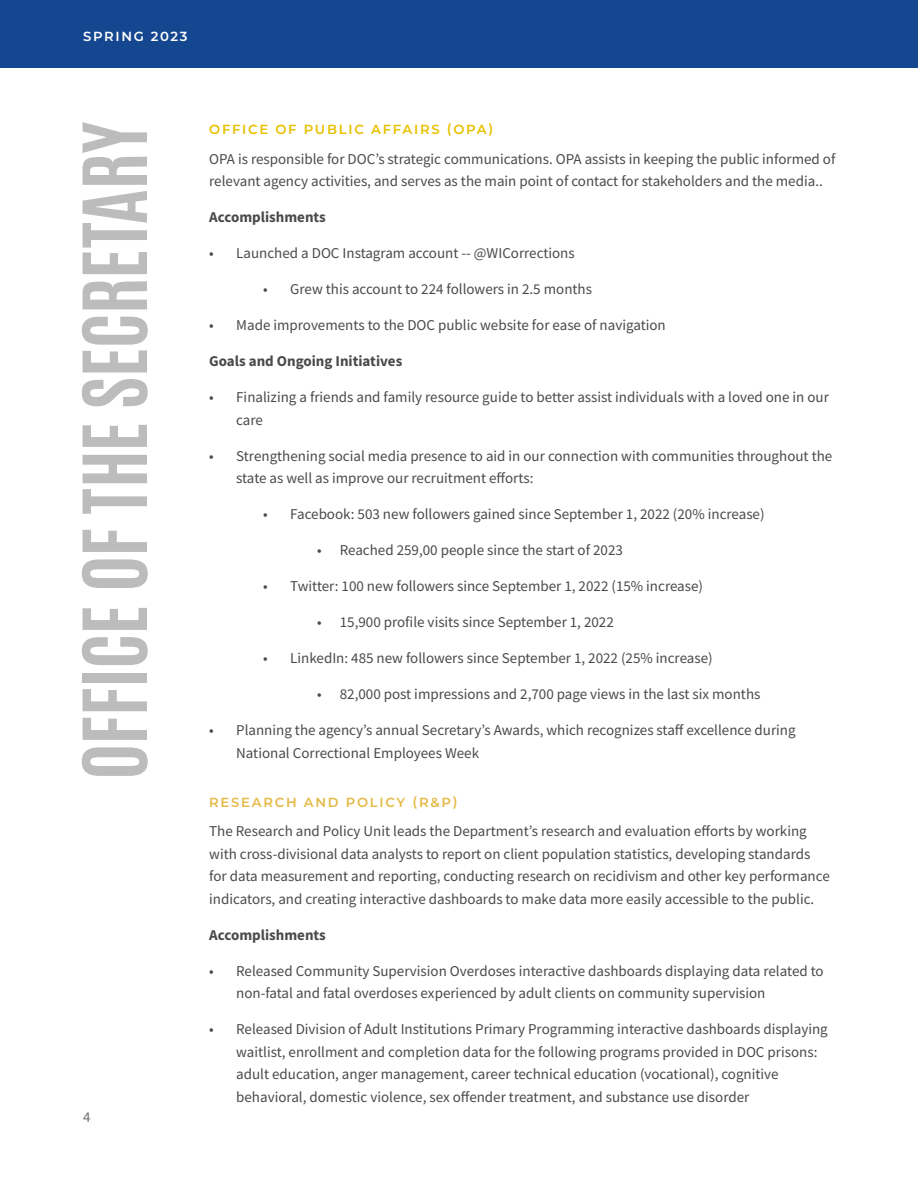
<style>
.page{position:relative;width:918px;height:1188px;background:#fff}
.page>*{position:absolute;margin:0;border:0;box-sizing:border-box;transform-origin:0 0}
.t1{font:700 75px "Antonio";letter-spacing:-.01em;color:#bcbcbc}
.SMALL_BODY_-_DARK{font:15px/22.5px "Source Sans Pro";color:#4a4a4a}
.ACCOMPLISHMENTS_GOAL{font:700 15px "Source Sans Pro";color:#4a4a4a}
.SMALL_BODY_-_DARK-2{font:15px "Source Sans Pro";color:#707070}
.Paragraph_Style_3{font:600 13.2px "Montserrat";letter-spacing:.13em;color:#e8c100}
.Paragraph_Style_3-2{font:600 13.2px "Montserrat";letter-spacing:.13em;color:#e5ba48}
.Header_2{font:600 13.2px "Montserrat";letter-spacing:.125em;color:#fff}
</style>
<div class="page">
<div style="left:0;top:0;width:918px;height:68px;background:#154791"></div>
<p class="Header_2" style="left:83px;top:26px;width:106px">SPRING 2023</p>
<p class="t1" style="left:62px;top:780px;width:660px;rotate:-90deg">OFFICE OF THE SECRETARY</p>
<p class="SMALL_BODY_-_DARK-2" style="left:83px;top:1108px;width:9px">4</p>
<p class="Paragraph_Style_3" style="left:209px;top:120px;width:286px">OFFICE OF PUBLIC AFFAIRS (OPA)</p>
<p class="SMALL_BODY_-_DARK" style="left:209px;top:147px;width:628px">OPA is responsible for DOC’s strategic communications. OPA assists in keeping the public informed of relevant agency activities, and serves as the main point of contact for stakeholders and the media..</p>
<p class="ACCOMPLISHMENTS_GOAL" style="left:209px;top:207px;width:118px">Accomplishments</p>
<p class="SMALL_BODY_-_DARK" style="left:209px;top:242px;width:367px">• Launched a DOC Instagram account -- @WICorrections</p>
<p class="SMALL_BODY_-_DARK" style="left:263px;top:278px;width:330px">• Grew this account to 224 followers in 2.5 months</p>
<p class="SMALL_BODY_-_DARK" style="left:209px;top:314px;width:458px">• Made improvements to the DOC public website for ease of navigation</p>
<p class="ACCOMPLISHMENTS_GOAL" style="left:209px;top:351px;width:195px">Goals and Ongoing Initiatives</p>
<p class="SMALL_BODY_-_DARK" style="left:236px;top:386px;width:594px;text-indent:-27px">• Finalizing a friends and family resource guide to better assist individuals with a loved one in our care</p>
<p class="SMALL_BODY_-_DARK" style="left:236px;top:444px;width:598px;text-indent:-27px">• Strengthening social media presence to aid in our connection with communities throughout the state as well as improve our recruitment efforts:</p>
<p class="SMALL_BODY_-_DARK" style="left:263px;top:503px;width:503px">• Facebook: 503 new followers gained since September 1, 2022 (20% increase)</p>
<p class="SMALL_BODY_-_DARK" style="left:317px;top:539px;width:307px">• Reached 259,00 people since the start of 2023</p>
<p class="SMALL_BODY_-_DARK" style="left:263px;top:575px;width:441px">• Twitter: 100 new followers since September 1, 2022 (15% increase)</p>
<p class="SMALL_BODY_-_DARK" style="left:317px;top:611px;width:298px">• 15,900 profile visits since September 1, 2022</p>
<p class="SMALL_BODY_-_DARK" style="left:263px;top:647px;width:451px">• LinkedIn: 485 new followers since September 1, 2022 (25% increase)</p>
<p class="SMALL_BODY_-_DARK" style="left:317px;top:683px;width:445px">• 82,000 post impressions and 2,700 page views in the last six months</p>
<p class="SMALL_BODY_-_DARK" style="left:236px;top:719px;width:561px;text-indent:-27px">• Planning the agency’s annual Secretary’s Awards, which recognizes staff excellence during<br>National Correctional Employees Week</p>
<p class="Paragraph_Style_3-2" style="left:209px;top:793px;width:250px">RESEARCH AND POLICY (R&amp;P)</p>
<p class="SMALL_BODY_-_DARK" style="left:209px;top:820px;width:622px">The Research and Policy Unit leads the Department’s research and evaluation efforts by working with cross-divisional data analysts to report on client population statistics, developing standards for data measurement and reporting, conducting research on recidivism and other key performance indicators, and creating interactive dashboards to make data more easily accessible to the public.</p>
<p class="ACCOMPLISHMENTS_GOAL" style="left:209px;top:925px;width:118px">Accomplishments</p>
<p class="SMALL_BODY_-_DARK" style="left:236px;top:960px;width:589px;text-indent:-27px">• Released Community Supervision Overdoses interactive dashboards displaying data related to non-fatal and fatal overdoses experienced by adult clients on community supervision</p>
<p class="SMALL_BODY_-_DARK" style="left:236px;top:1018px;width:593px;text-indent:-27px">• Released Division of Adult Institutions Primary Programming interactive dashboards displaying waitlist, enrollment and completion data for the following programs provided in DOC prisons: adult education, anger management, career technical education (vocational), cognitive behavioral, domestic violence, sex offender treatment, and substance use disorder</p>
</div>
